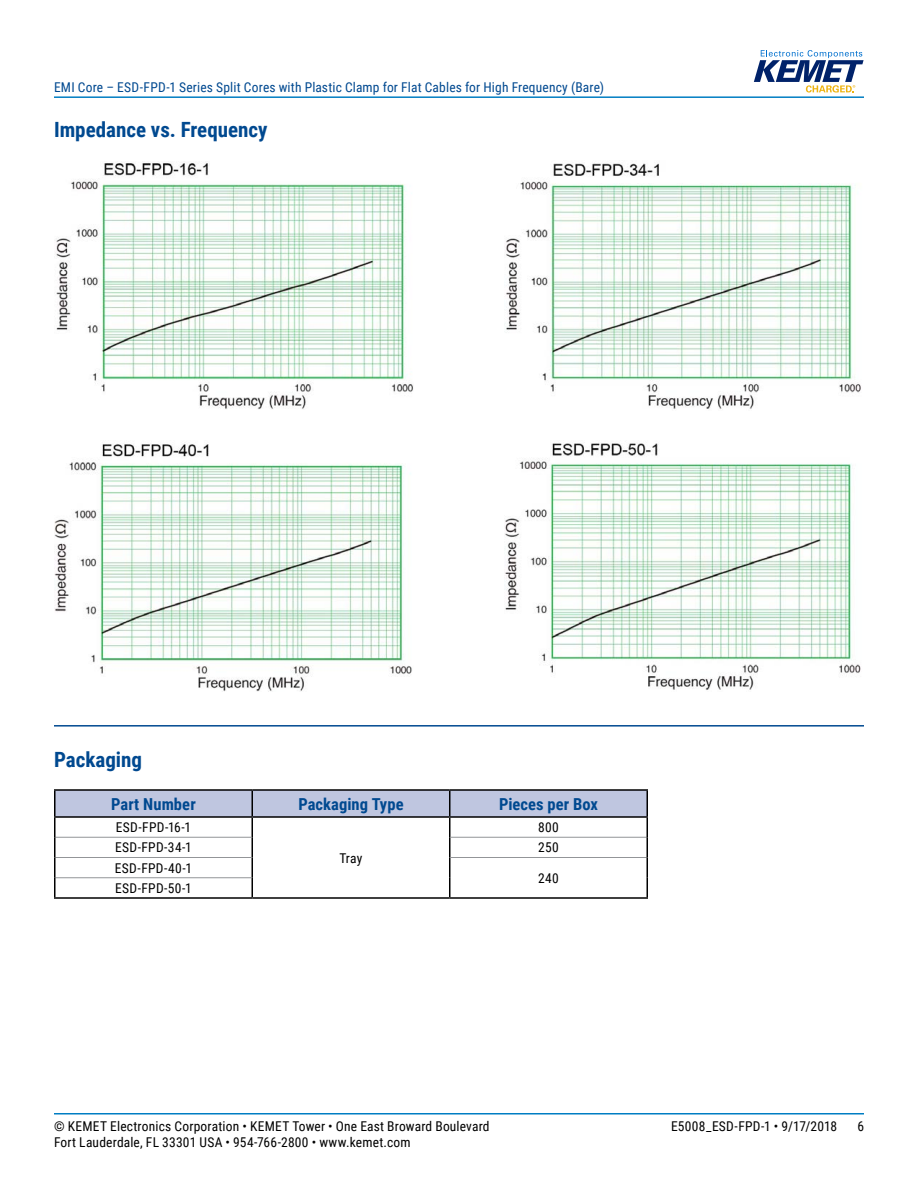
<style>
.page{position:relative;width:918px;height:1188px;background:#fff}
.page>*{position:absolute;margin:0;border:0;box-sizing:border-box;transform-origin:0 0}
.t1{font:700 21px "Roboto Condensed";color:#004990}
.t2{font:700 16.5px "Roboto Condensed";letter-spacing:.005em;color:#004990}
.t3{font:13.5px "Roboto Condensed";letter-spacing:.015em;color:#000}
.t4{font:13.5px "Roboto Condensed";letter-spacing:.015em;color:#004990}
</style>
<div class="page">
<hr style="left:54px;top:1113px;width:810px;height:2px;background:#007dc3">
<hr style="left:54px;top:96px;width:810px;height:2px;background:#007dc3">
<svg style="left:754px;top:50px;width:110px;height:43px"></svg>
<hr style="left:54px;top:725px;width:810px;height:2px;background:#004990">
<img style="left:55px;top:163px;width:358px;height:247px">
<img style="left:505px;top:163px;width:356px;height:246px">
<img style="left:54px;top:444px;width:358px;height:247px">
<img style="left:504px;top:443px;width:357px;height:247px">
<hr style="left:54px;top:789px;width:198px;height:2px;background:#000">
<hr style="left:252px;top:789px;width:198px;height:2px;background:#000">
<hr style="left:450px;top:789px;width:198px;height:2px;background:#000">
<svg style="left:54px;top:790px;width:594px;height:107px"></svg>
<hr style="left:54px;top:897px;width:198px;height:2px;background:#000">
<hr style="left:252px;top:897px;width:198px;height:2px;background:#000">
<hr style="left:450px;top:897px;width:198px;height:2px;background:#000">
<p class="t4" style="left:54px;top:78px;width:552px">EMI Core – ESD-FPD-1 Series Split Cores with Plastic Clamp for Flat Cables for High Frequency (Bare)</p>
<h1 class="t1" style="left:54px;top:115px;width:215px">Impedance vs. Frequency</h1>
<h1 class="t1" style="left:54px;top:745px;width:90px">Packaging</h1>
<p class="t2" style="left:111px;top:792px;width:86px">Part Number</p>
<p class="t2" style="left:298px;top:792px;width:107px">Packaging Type</p>
<p class="t2" style="left:499px;top:792px;width:100px">Pieces per Box</p>
<p class="t3" style="left:116px;top:818px;width:77px">ESD-FPD-16-1</p>
<p class="t3" style="left:340px;top:848px;width:24px">Tray</p>
<p class="t3" style="left:538px;top:818px;width:22px">800</p>
<p class="t3" style="left:115px;top:838px;width:78px">ESD-FPD-34-1</p>
<p class="t3" style="left:538px;top:838px;width:22px">250</p>
<p class="t3" style="left:115px;top:858px;width:79px">ESD-FPD-40-1</p>
<p class="t3" style="left:538px;top:869px;width:22px">240</p>
<p class="t3" style="left:115px;top:879px;width:78px">ESD-FPD-50-1</p>
<p class="t3" style="left:54px;top:1116px;width:437px">© KEMET Electronics Corporation • KEMET Tower • One East Broward Boulevard</p>
<p class="t3" style="left:671px;top:1116px;width:167px">E5008_ESD-FPD-1 • 9/17/2018</p>
<p class="t3" style="left:857px;top:1116px;width:8px">6</p>
<p class="t3" style="left:54px;top:1133px;width:358px">Fort Lauderdale, FL 33301 USA • 954-766-2800 • www.kemet.com</p>
</div>
